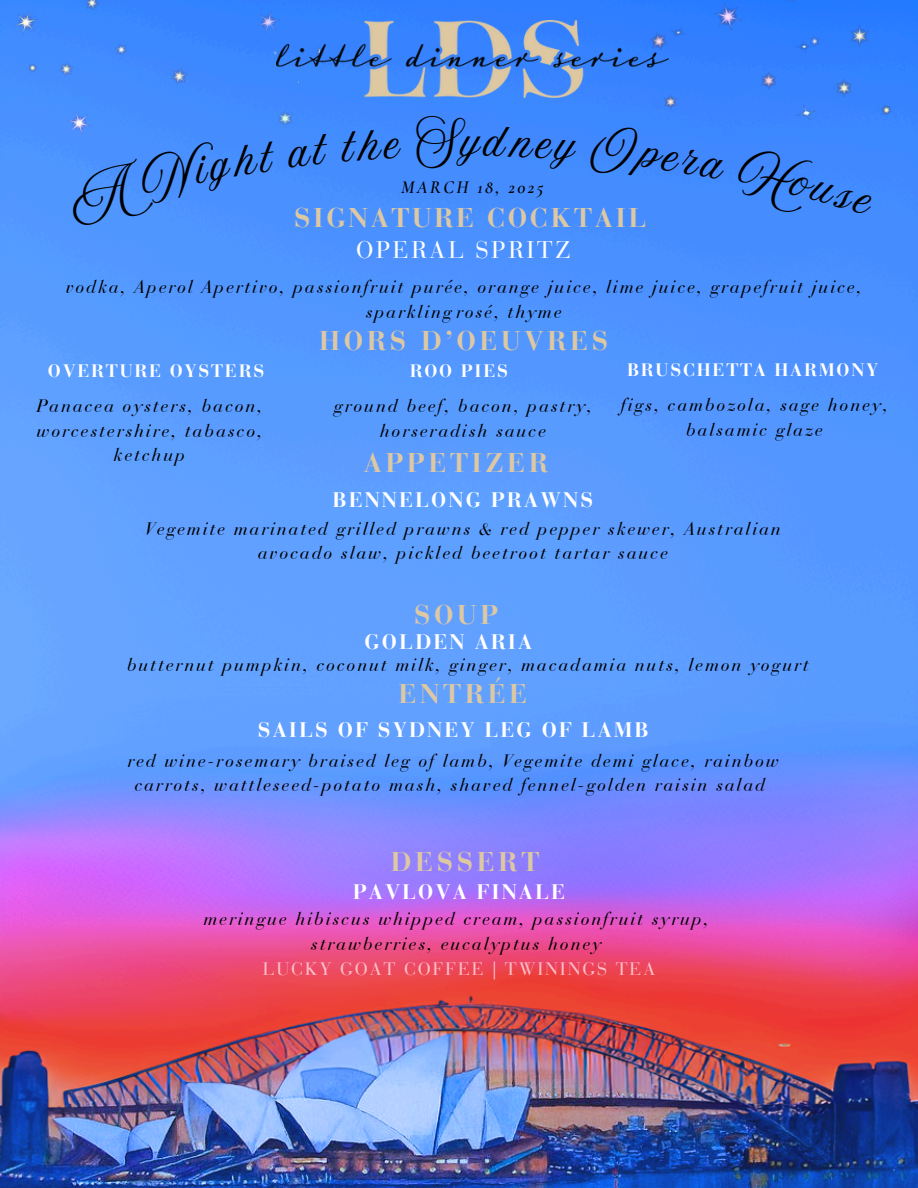
<style>
.page{position:relative;width:918px;height:1188px;background:#fff}
.page>*{position:absolute;margin:0;border:0;box-sizing:border-box;transform-origin:0 0}
.t1{font:39px "Amoresa";color:#000}
.t2{font:700 27px "Bauer Bodoni Pro";letter-spacing:.13em;color:#ddc8a2}
.t3{font:700 27px "Bauer Bodoni Pro";letter-spacing:.1em;color:#ddc8a2}
.t4{font:24px "Bauer Bodoni Pro";letter-spacing:.1em;color:#fff}
.t5{font:700 21px "Bauer Bodoni Pro";letter-spacing:.1em;color:#fff}
.t6{font:italic 18px/24.8px "Bauer Bodoni Pro";letter-spacing:.1em;color:#000;text-align:center}
.t7{font:700 18px "Bauer Bodoni Pro";letter-spacing:.1em;color:#fff}
.t8{font:18px "Bauer Bodoni Pro";letter-spacing:.1em;color:#ffc0cb}
.t9{font:italic 600 18px "Cormorant Garamond";color:#000}
</style>
<div class="page">
<img style="left:0;top:0;width:918px;height:1188px">
<img style="left:638px;top:0;width:280px;height:133px">
<img style="left:0;top:0;width:319px;height:176px">
<img style="left:277px;top:21px;width:391px;height:76px">
<div style="left:63px;top:140px;width:214px;height:92px;background:#4a91ff"></div>
<svg style="left:286px;top:134px;width:44px;height:34px"></svg>
<div style="left:339px;top:129px;width:62px;height:33px;background:#428dff"></div>
<div style="left:416px;top:115px;width:50px;height:54px;background:#418dff"></div>
<div style="left:483px;top:127px;width:94px;height:43px;background:#418aff"></div>
<div style="left:589px;top:123px;width:137px;height:57px;background:#4188ff"></div>
<div style="left:733px;top:145px;width:141px;height:71px;background:#418bff"></div>
<h2 class="t1" style="left:460px;top:120px;width:21px">y</h2>
<p class="t9" style="left:401px;top:177px;width:144px">MA R C H 1 8 , 2 0 2 5</p>
<h2 class="t3" style="left:294px;top:208px;width:354px">SIGNATURE COCKTAIL</h2>
<h3 class="t4" style="left:356px;top:241px;width:216px">OPERAL SPRITZ</h3>
<p class="t6" style="left:66px;top:277px;width:797px">vodka, Aperol Apertivo, passionfruit purée, orange juice, lime juice, grapefruit juice, sparkling rosé, thyme</p>
<h2 class="t2" style="left:319px;top:330px;width:290px">HORS D’OEUVRES</h2>
<p class="t7" style="left:410px;top:364px;width:100px">ROO PIES</p>
<p class="t7" style="left:627px;top:363px;width:253px">BRUSCHETTA HARMONY</p>
<p class="t7" style="left:48px;top:364px;width:218px">OVERTURE OYSTERS</p>
<p class="t6" style="left:36px;top:395px;width:227px">Panacea oysters, bacon, worcestershire, tabasco, ketchup</p>
<p class="t6" style="left:334px;top:395px;width:259px">ground beef, bacon, pastry, horseradish sauce</p>
<p class="t6" style="left:621px;top:394px;width:268px">figs, cambozola, sage honey, balsamic glaze</p>
<h2 class="t2" style="left:364px;top:452px;width:186px">APPETIZER</h2>
<p class="t5" style="left:333px;top:492px;width:262px">BENNELONG PRAWNS</p>
<p class="t6" style="left:145px;top:518px;width:638px">Vegemite marinated grilled prawns &amp; red pepper skewer, Australian avocado slaw, pickled beetroot tartar sauce</p>
<h2 class="t2" style="left:414px;top:605px;width:86px">SOUP</h2>
<p class="t5" style="left:365px;top:633px;width:169px">GOLDEN ARIA</p>
<h2 class="t2" style="left:399px;top:683px;width:130px">ENTRÉE</h2>
<p class="t5" style="left:258px;top:721px;width:392px">SAILS OF SYDNEY LEG OF LAMB</p>
<p class="t6" style="left:127px;top:654px;width:684px">butternut pumpkin, coconut milk, ginger, macadamia nuts, lemon yogurt</p>
<p class="t6" style="left:127px;top:750px;width:653px">red wine-rosemary braised leg of lamb, Vegemite demi glace, rainbow carrots, wattleseed-potato mash, shaved fennel-golden raisin salad</p>
<h2 class="t2" style="left:391px;top:851px;width:150px">DESSERT</h2>
<p class="t5" style="left:353px;top:883px;width:214px">PAVLOVA FINALE</p>
<p class="t6" style="left:204px;top:908px;width:507px">meringue hibiscus whipped cream, passionfruit syrup, strawberries, eucalyptus honey</p>
<p class="t8" style="left:263px;top:962px;width:394px">LUCKY GOAT COFFEE | TWININGS TEA</p>
</div>
